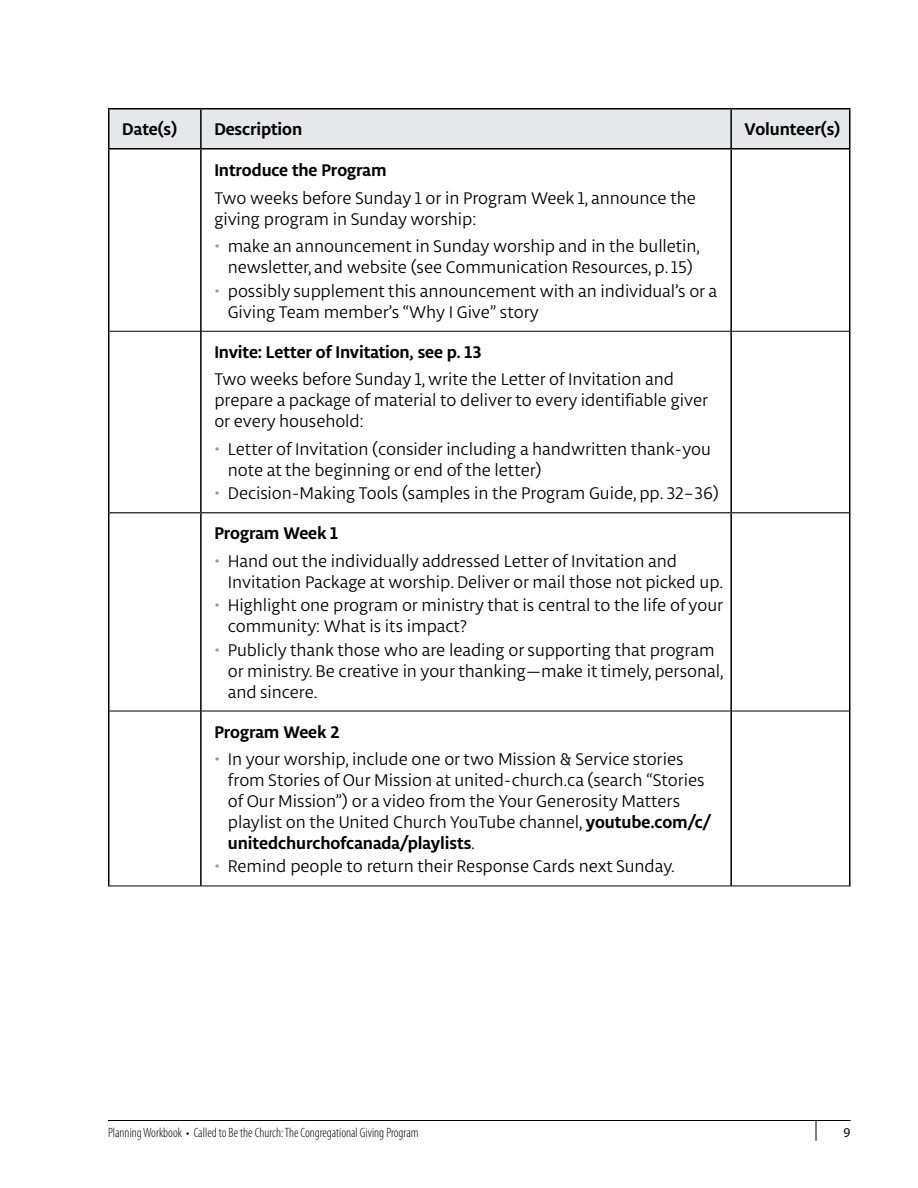
<style>
.page{position:relative;width:918px;height:1188px;background:#fff}
.page>*{position:absolute;margin:0;border:0;box-sizing:border-box;transform-origin:0 0}
.t1{font:18px/21px "Libertad";letter-spacing:-.005em;color:#000}
.table_head{font:700 18px "Libertad";letter-spacing:-.005em;color:#000}
.t2{font:300 condensed 13.5px "Myriad Pro";color:#000}
.t3{font:13.5px "Myriad Pro";color:#000}
.s1{color:#939598}
.s2{font-weight:700}
</style>
<div class="page">
<hr style="left:108px;top:1120px;width:742px;height:1px;background:#000">
<svg style="left:816px;top:1121px;width:1px;height:20px"></svg>
<div style="left:40px;top:108px;width:34px;height:34px;border:1px solid #fff;border-radius:50%"></div>
<div style="left:40px;top:577px;width:34px;height:34px;border:1px solid #fff;border-radius:50%"></div>
<div style="left:40px;top:1046px;width:34px;height:34px;border:1px solid #fff;border-radius:50%"></div>
<div style="left:110px;top:110px;width:739px;height:38px;background:#e6e7e8"></div>
<hr style="left:201px;top:108px;width:530px;height:2px;background:#000">
<hr style="left:201px;top:148px;width:530px;height:2px;background:#000">
<hr style="left:110px;top:711px;width:90px;height:1px;background:#000">
<hr style="left:202px;top:711px;width:528px;height:1px;background:#000">
<hr style="left:732px;top:711px;width:117px;height:1px;background:#000">
<hr style="left:108px;top:886px;width:93px;height:1px;background:#000">
<hr style="left:201px;top:886px;width:530px;height:1px;background:#000">
<hr style="left:731px;top:886px;width:119px;height:1px;background:#000">
<hr style="left:108px;top:108px;width:93px;height:2px;background:#000">
<hr style="left:108px;top:109px;width:2px;height:39px;background:#000">
<hr style="left:200px;top:109px;width:2px;height:39px;background:#000">
<hr style="left:108px;top:148px;width:93px;height:2px;background:#000">
<hr style="left:108px;top:150px;width:2px;height:181px;background:#000">
<hr style="left:200px;top:150px;width:2px;height:181px;background:#000">
<hr style="left:108px;top:331px;width:2px;height:182px;background:#000">
<hr style="left:200px;top:331px;width:2px;height:181px;background:#000">
<hr style="left:108px;top:513px;width:2px;height:198px;background:#000">
<hr style="left:200px;top:513px;width:2px;height:198px;background:#000">
<hr style="left:108px;top:711px;width:2px;height:175px;background:#000">
<hr style="left:200px;top:711px;width:2px;height:175px;background:#000">
<hr style="left:731px;top:108px;width:119px;height:2px;background:#000">
<hr style="left:730px;top:109px;width:2px;height:39px;background:#000">
<hr style="left:849px;top:109px;width:1px;height:39px;background:#000">
<hr style="left:731px;top:148px;width:119px;height:2px;background:#000">
<hr style="left:730px;top:150px;width:2px;height:181px;background:#000">
<hr style="left:849px;top:150px;width:1px;height:181px;background:#000">
<hr style="left:730px;top:331px;width:2px;height:181px;background:#000">
<hr style="left:849px;top:331px;width:1px;height:182px;background:#000">
<hr style="left:730px;top:513px;width:2px;height:198px;background:#000">
<hr style="left:849px;top:513px;width:1px;height:198px;background:#000">
<hr style="left:730px;top:711px;width:2px;height:175px;background:#000">
<hr style="left:849px;top:711px;width:1px;height:175px;background:#000">
<hr style="left:110px;top:331px;width:91px;height:1px;background:#000">
<hr style="left:201px;top:331px;width:530px;height:1px;background:#000">
<hr style="left:731px;top:331px;width:118px;height:1px;background:#000">
<hr style="left:110px;top:512px;width:91px;height:1px;background:#000">
<hr style="left:201px;top:512px;width:530px;height:1px;background:#000">
<hr style="left:731px;top:512px;width:118px;height:1px;background:#000">
<p class="table_head" style="left:122px;top:117px;width:56px">Date(s)</p>
<p class="table_head" style="left:214px;top:117px;width:89px">Description</p>
<p class="table_head" style="left:745px;top:117px;width:97px">Volunteer(s)</p>
<p class="table_head" style="left:214px;top:158px;width:174px">Introduce the Program</p>
<p class="t1" style="left:214px;top:187px;width:483px">Two weeks before Sunday 1 or in Program Week 1, announce the giving program in Sunday worship:</p>
<p class="t1" style="left:214px;top:236px;width:487px;text-align:center"><span class="s1">•</span> make an announcement in Sunday worship and in the bulletin, newsletter, and website (see Communication Resources, p. 15)</p>
<p class="t1" style="left:228px;top:280px;width:491px;text-indent:-14px"><span class="s1">•</span> possibly supplement this announcement with an individual’s or a<br>Giving Team member’s “Why I Give” story</p>
<p class="table_head" style="left:214px;top:340px;width:269px">Invite: Letter of Invitation, see p. 13</p>
<p class="t1" style="left:214px;top:369px;width:495px">Two weeks before Sunday 1, write the Letter of Invitation and prepare a package of material to deliver to every identifiable giver or every household:</p>
<p class="t1" style="left:228px;top:438px;width:485px;text-indent:-14px"><span class="s1">•</span> Letter of Invitation (consider including a handwritten thank-you note at the beginning or end of the letter)</p>
<p class="t1" style="left:214px;top:483px;width:506px"><span class="s1">•</span> Decision-Making Tools (samples in the Program Guide, pp. 32–36)</p>
<p class="table_head" style="left:214px;top:521px;width:125px">Program Week 1</p>
<p class="t1" style="left:228px;top:550px;width:497px;text-indent:-14px"><span class="s1">•</span> Hand out the individually addressed Letter of Invitation and<br>Invitation Package at worship. Deliver or mail those not picked up.</p>
<p class="t1" style="left:228px;top:594px;width:497px;text-indent:-14px"><span class="s1">•</span> Highlight one program or ministry that is central to the life of your community: What is its impact?</p>
<p class="t1" style="left:228px;top:639px;width:497px;text-indent:-14px"><span class="s1">•</span> Publicly thank those who are leading or supporting that program or ministry. Be creative in your thanking—make it timely, personal, and sincere.</p>
<p class="table_head" style="left:214px;top:719px;width:127px">Program Week 2</p>
<p class="t1" style="left:228px;top:748px;width:484px;text-indent:-14px"><span class="s1">•</span> In your worship, include one or two Mission &amp; Service stories from Stories of Our Mission at united-church.ca (search “Stories of Our Mission”) or a video from the Your Generosity Matters playlist on the United Church YouTube channel, <span class="s2">youtube.com/c/ unitedchurchofcanada/playlists</span>.</p>
<p class="t1" style="left:214px;top:856px;width:462px"><span class="s1">•</span> Remind people to return their Response Cards next Sunday.</p>
<p class="t2" style="left:108px;top:1125px;width:312px">Planning Workbook • Called to Be the Church: The Congregational Giving Program</p>
<p class="t3" style="left:844px;top:1125px;width:8px">9</p>
</div>
